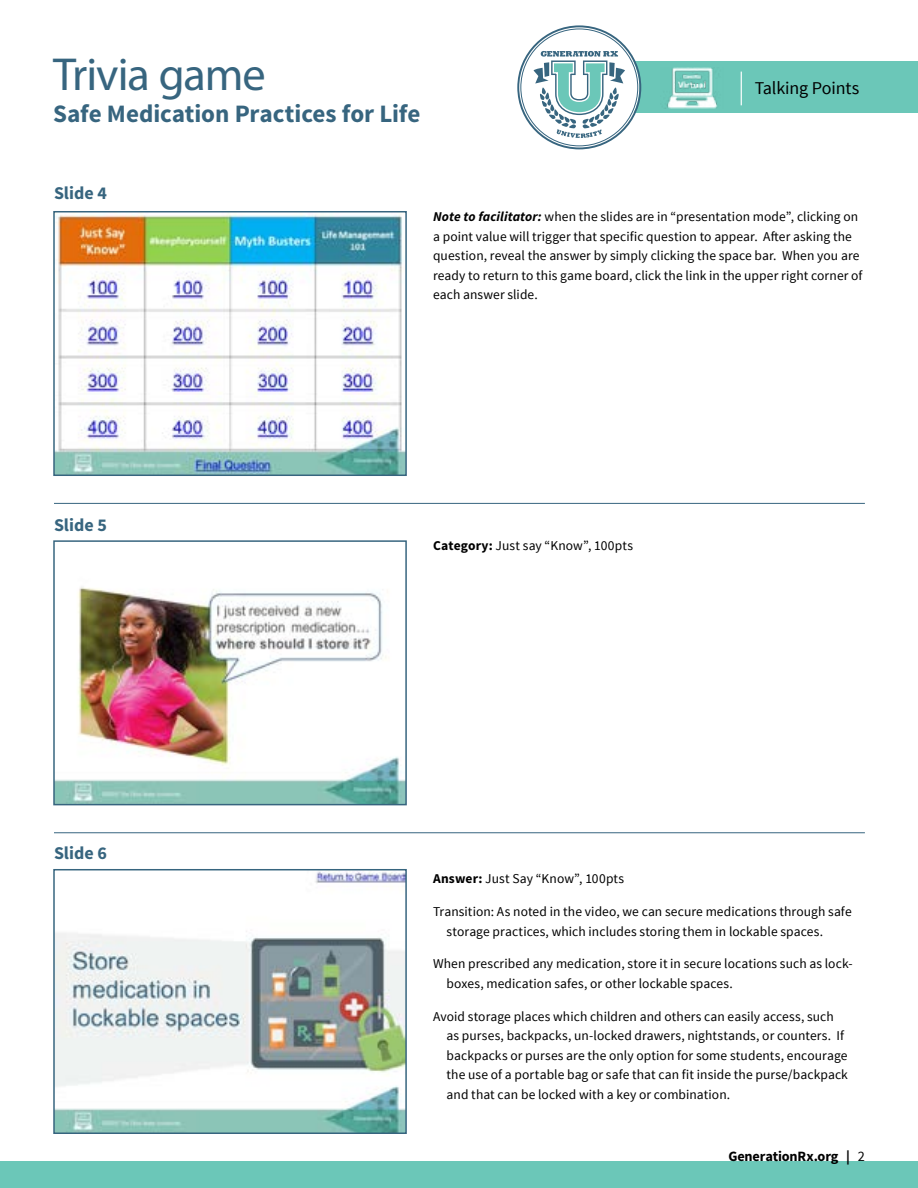
<style>
.page{position:relative;width:918px;height:1188px;background:#fff}
.page>*{position:absolute;margin:0;border:0;box-sizing:border-box;transform-origin:0 0}
.t1{font:46.5px "Myriad Pro";letter-spacing:-.025em;color:#37657f}
.t2{font:700 25.05px "Source Sans Pro";letter-spacing:-.005em;color:#37657f}
.t3{font:700 18px "Source Sans Pro";color:#37657f}
.t4{font:18px "Source Sans Pro";letter-spacing:-.01em;color:#000}
.t5{font:700 14.25px "Source Sans Pro";letter-spacing:-.01em;color:#000}
.t6{font:13.5px/19.5px "Source Sans Pro";letter-spacing:.005em;color:#000}
.s1{font-weight:700;font-style:italic}
.s2{font-weight:700}
.s3{font-weight:400}
</style>
<div class="page">
<div style="left:594px;top:61px;width:324px;height:52px;background:#6bc7b8"></div>
<hr style="left:741px;top:72px;width:1px;height:33px;background:#fff">
<svg style="left:519px;top:27px;width:120px;height:120px"></svg>
<div style="left:517px;top:25px;width:124px;height:124px;border:2px solid #37657f;border-radius:50%"></div>
<svg style="left:534px;top:51px;width:91px;height:87px"></svg>
<img style="left:665px;top:68px;width:52px;height:41px">
<div style="left:0;top:1161px;width:918px;height:27px;background:#6bc7b8"></div>
<img style="left:56px;top:214px;width:348px;height:259px">
<div style="left:53px;top:211px;width:354px;height:265px;border:2px solid #37657f"></div>
<hr style="left:54px;top:503px;width:811px;height:1px;background:#37657f">
<img style="left:56px;top:587px;width:348px;height:215px">
<div style="left:53px;top:540px;width:354px;height:265px;border:2px solid #37657f"></div>
<hr style="left:54px;top:832px;width:811px;height:1px;background:#37657f">
<img style="left:56px;top:872px;width:348px;height:259px">
<div style="left:53px;top:869px;width:354px;height:265px;border:2px solid #37657f"></div>
<h1 class="t1" style="left:53px;top:46px;width:214px">Trivia game</h1>
<h2 class="t2" style="left:53px;top:98px;width:369px">Safe Medication Practices for Life</h2>
<h3 class="t4" style="left:755px;top:77px;width:106px">Talking Points</h3>
<h3 class="t3" style="left:54px;top:181px;width:54px">Slide 4</h3>
<p class="t6" style="left:433px;top:207px;width:431px"><span class="s1">Note to facilitator:</span> when the slides are in “presentation mode”, clicking on a point value will trigger that specific question to appear. After asking the question, reveal the answer by simply clicking the space bar. When you are ready to return to this game board, click the link in the upper right corner of each answer slide.</p>
<h3 class="t3" style="left:54px;top:513px;width:54px">Slide 5</h3>
<p class="t6" style="left:433px;top:536px;width:202px"><span class="s2">Category:</span> Just say “Know”, 100pts</p>
<h3 class="t3" style="left:54px;top:842px;width:54px">Slide 6</h3>
<p class="t6" style="left:433px;top:869px;width:193px"><span class="s2">Answer:</span> Just Say “Know”, 100pts</p>
<p class="t6" style="left:447px;top:902px;width:407px;text-indent:-14px">Transition: As noted in the video, we can secure medications through safe storage practices, which includes storing them in lockable spaces.</p>
<p class="t6" style="left:447px;top:955px;width:408px;text-indent:-14px">When prescribed any medication, store it in secure locations such as lock&shy;boxes, medication safes, or other lockable spaces.</p>
<p class="t6" style="left:447px;top:1007px;width:403px;text-indent:-14px">Avoid storage places which children and others can easily access, such as purses, backpacks, un-locked drawers, nightstands, or counters. If backpacks or purses are the only option for some students, encourage the use of a portable bag or safe that can fit inside the purse/backpack and that can be locked with a key or combination.</p>
<p class="t5" style="left:728px;top:1147px;width:138px">GenerationRx.org | <span class="s3">2</span></p>
</div>
